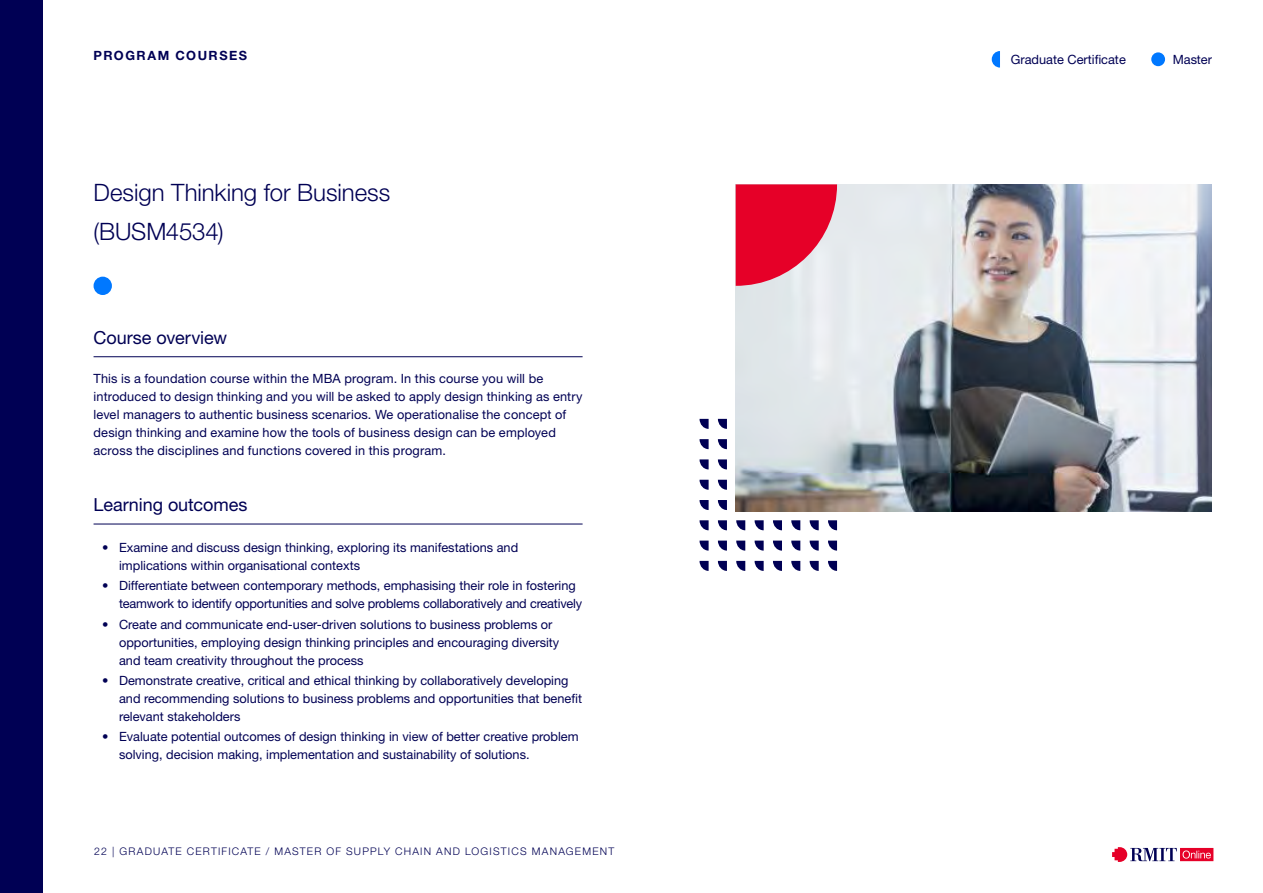
<style>
.page{position:relative;width:1263px;height:893px;background:#fff}
.page>*{position:absolute;margin:0;border:0;box-sizing:border-box;transform-origin:0 0}
.t1{font:300 24px/38.5px "Helvetica Neue LT Pro";letter-spacing:-.005em;color:#000054}
.t2{font:18px "Helvetica Neue LT Pro";letter-spacing:-.005em;color:#000054}
.t3{font:12.75px/18px "Helvetica Neue LT Pro";color:#000054}
.t4{font:700 12.75px "Helvetica Neue LT Pro";letter-spacing:.12em;color:#000054}
.t5{font:300 10.5px "Helvetica Neue LT Pro";letter-spacing:.115em;color:#000054}
</style>
<div class="page">
<svg style="left:1112px;top:847px;width:101px;height:15px"></svg>
<svg style="left:828px;top:520px;width:9px;height:10px"></svg>
<svg style="left:828px;top:541px;width:9px;height:10px"></svg>
<svg style="left:828px;top:561px;width:9px;height:10px"></svg>
<svg style="left:810px;top:520px;width:9px;height:10px"></svg>
<svg style="left:810px;top:541px;width:9px;height:10px"></svg>
<svg style="left:810px;top:561px;width:9px;height:10px"></svg>
<svg style="left:791px;top:520px;width:9px;height:10px"></svg>
<svg style="left:791px;top:541px;width:9px;height:10px"></svg>
<svg style="left:791px;top:561px;width:9px;height:10px"></svg>
<svg style="left:773px;top:520px;width:9px;height:10px"></svg>
<svg style="left:773px;top:541px;width:9px;height:10px"></svg>
<svg style="left:773px;top:561px;width:9px;height:10px"></svg>
<svg style="left:754px;top:520px;width:10px;height:10px"></svg>
<svg style="left:754px;top:541px;width:10px;height:10px"></svg>
<svg style="left:754px;top:561px;width:10px;height:10px"></svg>
<svg style="left:736px;top:520px;width:9px;height:10px"></svg>
<svg style="left:736px;top:541px;width:9px;height:10px"></svg>
<svg style="left:736px;top:561px;width:9px;height:10px"></svg>
<svg style="left:718px;top:419px;width:9px;height:10px"></svg>
<svg style="left:718px;top:439px;width:9px;height:10px"></svg>
<svg style="left:718px;top:459px;width:9px;height:10px"></svg>
<svg style="left:718px;top:480px;width:9px;height:10px"></svg>
<svg style="left:718px;top:500px;width:9px;height:10px"></svg>
<svg style="left:718px;top:520px;width:9px;height:10px"></svg>
<svg style="left:718px;top:541px;width:9px;height:10px"></svg>
<svg style="left:718px;top:561px;width:9px;height:10px"></svg>
<svg style="left:699px;top:419px;width:10px;height:10px"></svg>
<svg style="left:699px;top:439px;width:10px;height:10px"></svg>
<svg style="left:699px;top:459px;width:10px;height:10px"></svg>
<svg style="left:699px;top:480px;width:10px;height:10px"></svg>
<svg style="left:699px;top:500px;width:10px;height:10px"></svg>
<svg style="left:699px;top:520px;width:10px;height:10px"></svg>
<svg style="left:699px;top:541px;width:10px;height:10px"></svg>
<svg style="left:699px;top:561px;width:10px;height:10px"></svg>
<img style="left:736px;top:184px;width:476px;height:328px">
<hr style="left:94px;top:356px;width:489px;height:1px;background:#000054">
<hr style="left:94px;top:524px;width:489px;height:1px;background:#000054">
<div style="left:0;top:0;width:43px;height:893px;background:#000054"></div>
<div style="left:94px;top:277px;width:18px;height:18px;background:#0078ff;border-radius:50%"></div>
<div style="left:1151px;top:52px;width:14px;height:14px;background:#0078ff;border-radius:50%"></div>
<svg style="left:992px;top:51px;width:8px;height:17px"></svg>
<svg style="left:736px;top:184px;width:101px;height:102px;background:#e53353"></svg>
<p class="t4" style="left:94px;top:48px;width:155px">PROGRAM COURSES</p>
<p class="t3" style="left:1011px;top:51px;width:116px">Graduate Certificate</p>
<p class="t3" style="left:1173px;top:51px;width:41px">Master</p>
<h1 class="t1" style="left:94px;top:173px;width:298px">Design Thinking for Business (BUSM4534)</h1>
<h2 class="t2" style="left:94px;top:326px;width:135px">Course overview</h2>
<p class="t3" style="left:94px;top:369px;width:490px">This is a foundation course within the MBA program. In this course you will be introduced to design thinking and you will be asked to apply design thinking as entry level managers to authentic business scenarios. We operationalise the concept of design thinking and examine how the tools of business design can be employed across the disciplines and functions covered in this program.</p>
<h2 class="t2" style="left:94px;top:494px;width:156px">Learning outcomes</h2>
<p class="t3" style="left:119px;top:539px;width:401px;text-indent:-17px">• Examine and discuss design thinking, exploring its manifestations and implications within organisational contexts</p>
<p class="t3" style="left:119px;top:577px;width:465px;text-indent:-17px">• Differentiate between contemporary methods, emphasising their role in fostering teamwork to identify opportunities and solve problems collaboratively and creatively</p>
<p class="t3" style="left:119px;top:615px;width:442px;text-indent:-17px">• Create and communicate end-user-driven solutions to business problems or opportunities, employing design thinking principles and encouraging diversity and team creativity throughout the process</p>
<p class="t3" style="left:119px;top:671px;width:464px;text-indent:-17px">• Demonstrate creative, critical and ethical thinking by collaboratively developing and recommending solutions to business problems and opportunities that benefit relevant stakeholders</p>
<p class="t3" style="left:119px;top:727px;width:461px;text-indent:-17px">• Evaluate potential outcomes of design thinking in view of better creative problem solving, decision making, implementation and sustainability of solutions.</p>
<p class="t5" style="left:94px;top:845px;width:521px">22 | GRADUATE CERTIFICATE / MASTER OF SUPPLY CHAIN AND LOGISTICS MANAGEMENT</p>
</div>
